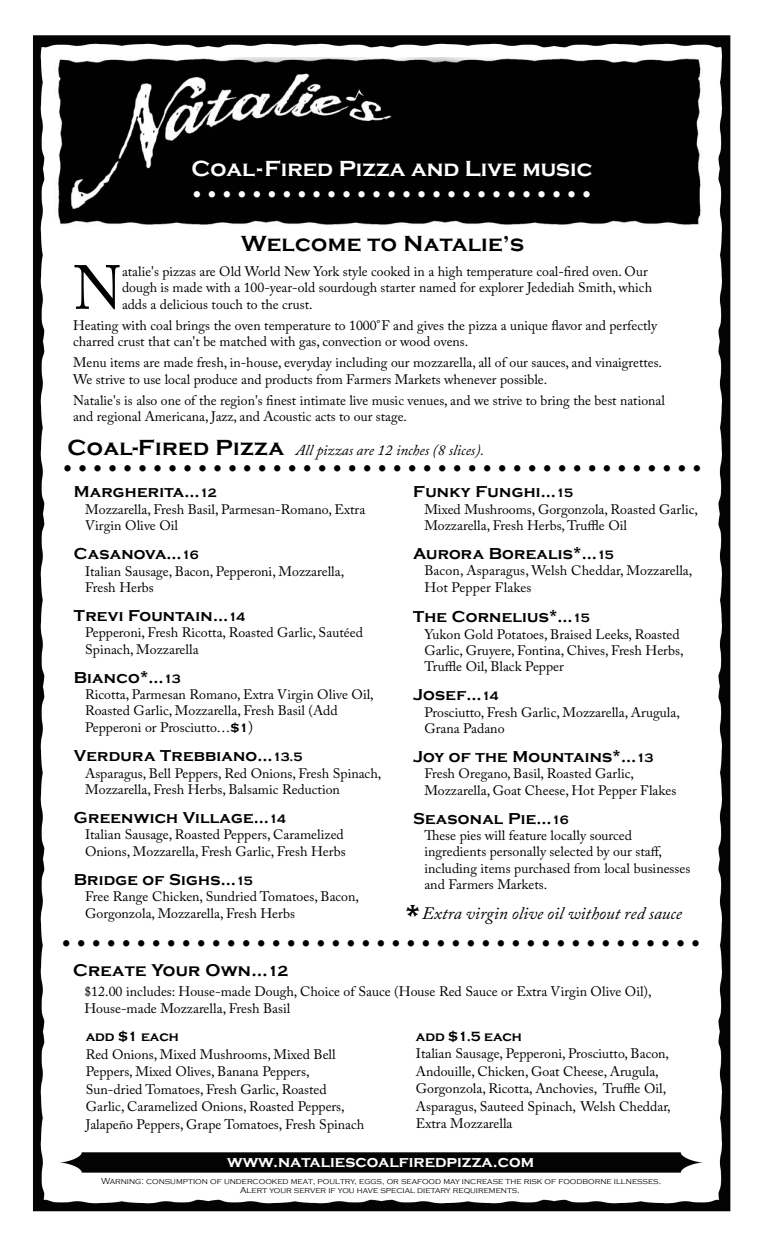
<style>
.page{position:relative;width:765px;height:1260px;background:#fff}
.page>*{position:absolute;margin:0;border:0;box-sizing:border-box;transform-origin:0 0}
.t1{font:61.62px "Adobe Caslon Pro";color:#000}
.t2{font:700 22.5px "Copperplate Gothic";letter-spacing:.015em;color:#000}
.t3{font:700 22.5px "Copperplate Gothic";color:#fff}
.t4{font:italic 17.5px "Adobe Caslon Pro";color:#000}
.t5{font:700 17.5px "Copperplate Gothic";letter-spacing:.015em;color:#000}
.t6{font:700 16.25px "Copperplate Gothic";letter-spacing:.015em;color:#000}
.t7{font:700 16.25px "Copperplate Gothic";color:#fff}
.t8{font:italic 15px "Adobe Caslon Pro";color:#000}
.t9{font:13.75px/16.2px "Adobe Caslon Pro";color:#000}
.t10{font:700 13.75px "Copperplate Gothic";color:#000}
.t11{font:300 8.75px/8.8px "Copperplate Gothic";color:#000;text-align:center}
.s1{font-size:12.5px}
.s2{font-family:"Copperplate Gothic";font-weight:700;font-size:12.5px}
.s3{font-size:15px}
.s4{font-family:"Copperplate Gothic";font-weight:700;font-style:normal;font-size:30px}
</style>
<div class="page">
<img style="left:33px;top:35px;width:697px;height:1176px">
<img style="left:55px;top:58px;width:656px;height:170px">
<img style="left:64px;top:69px;width:343px;height:149px">
<div style="left:49px;top:1152px;width:660px;height:39px;background:#fff"></div>
<img style="left:55px;top:1136px;width:659px;height:51px">
<h2 class="t3" style="left:192px;top:156px;width:402px">Coal-Fired Pizza and Live music</h2>
<h2 class="t3" style="left:189px;top:182px;width:406px">•••••••••••••••••••••••••••</h2>
<h2 class="t2" style="left:241px;top:231px;width:284px">Welcome to Natalie’s</h2>
<h1 class="t1" style="left:73px;top:265px;width:50px">N</h1>
<p class="t9" style="left:122px;top:264px;width:532px">atalie's pizzas are Old World New York style cooked in a high temperature coal-fired oven. Our dough is made with a 100-year-old sourdough starter named for explorer Jedediah Smith, which adds a delicious touch to the crust.</p>
<p class="t9" style="left:73px;top:318px;width:586px">Heating with coal brings the oven temperature to 1000°F and gives the pizza a unique flavor and perfectly charred crust that can't be matched with gas, convection or wood ovens.</p>
<p class="t9" style="left:73px;top:356px;width:590px">Menu items are made fresh, in-house, everyday including our mozzarella, all of our sauces, and vinaigrettes.<br>We strive to use local produce and products from Farmers Markets whenever possible.</p>
<p class="t9" style="left:73px;top:393px;width:593px">Natalie's is also one of the region's finest intimate live music venues, and we strive to bring the best national and regional Americana, Jazz, and Acoustic acts to our stage.</p>
<h2 class="t2" style="left:68px;top:435px;width:218px">Coal-Fired Pizza</h2>
<p class="t8" style="left:296px;top:445px;width:190px">All pizzas are 12 inches (8 slices).</p>
<h2 class="t2" style="left:60px;top:457px;width:646px">•••••••••••••••••••••••••••••••••••••••••••</h2>
<p class="t6" style="left:74px;top:483px;width:144px">Margherita…<span class="s1">12</span></p>
<p class="t9" style="left:85px;top:503px;width:282px">Mozzarella, Fresh Basil, Parmesan-Romano, Extra<br>Virgin Olive Oil</p>
<p class="t6" style="left:74px;top:545px;width:126px">Casanova…<span class="s1">16</span></p>
<p class="t9" style="left:85px;top:564px;width:261px">Italian Sausage, Bacon, Pepperoni, Mozzarella,<br>Fresh Herbs</p>
<p class="t6" style="left:74px;top:607px;width:173px">Trevi Fountain…<span class="s1">14</span></p>
<p class="t9" style="left:85px;top:626px;width:279px">Pepperoni, Fresh Ricotta, Roasted Garlic, Sautéed<br>Spinach, Mozzarella</p>
<p class="t6" style="left:74px;top:668px;width:108px">Bianco*…<span class="s1">13</span></p>
<p class="t9" style="left:85px;top:688px;width:290px">Ricotta, Parmesan Romano, Extra Virgin Olive Oil,<br>Roasted Garlic, Mozzarella, Fresh Basil (Add<br>Pepperoni or Prosciutto…<span class="s2">$1</span><span class="s3">)</span></p>
<p class="t6" style="left:74px;top:747px;width:230px">Verdura Trebbiano…<span class="s1">13.5</span></p>
<p class="t9" style="left:85px;top:767px;width:298px">Asparagus, Bell Peppers, Red Onions, Fresh Spinach,<br>Mozzarella, Fresh Herbs, Balsamic Reduction</p>
<p class="t6" style="left:74px;top:809px;width:213px">Greenwich Village…<span class="s1">14</span></p>
<p class="t9" style="left:85px;top:828px;width:262px">Italian Sausage, Roasted Peppers, Caramelized<br>Onions, Mozzarella, Fresh Garlic, Fresh Herbs</p>
<p class="t6" style="left:74px;top:871px;width:181px">Bridge of Sighs…<span class="s1">15</span></p>
<p class="t9" style="left:85px;top:890px;width:275px">Free Range Chicken, Sundried Tomatoes, Bacon,<br>Gorgonzola, Mozzarella, Fresh Herbs</p>
<p class="t6" style="left:413px;top:483px;width:161px">Funky Funghi…<span class="s1">15</span></p>
<p class="t9" style="left:424px;top:503px;width:275px">Mixed Mushrooms, Gorgonzola, Roasted Garlic,<br>Mozzarella, Fresh Herbs, Truffle Oil</p>
<p class="t6" style="left:413px;top:545px;width:202px">Aurora Borealis*…<span class="s1">15</span></p>
<p class="t9" style="left:424px;top:564px;width:270px">Bacon, Asparagus, Welsh Cheddar, Mozzarella,<br>Hot Pepper Flakes</p>
<p class="t6" style="left:413px;top:608px;width:178px">The Cornelius*…<span class="s1">15</span></p>
<p class="t9" style="left:424px;top:627px;width:261px">Yukon Gold Potatoes, Braised Leeks, Roasted<br>Garlic, Gruyere, Fontina, Chives, Fresh Herbs,<br>Truffle Oil, Black Pepper</p>
<p class="t6" style="left:413px;top:686px;width:87px">Josef…<span class="s1">14</span></p>
<p class="t9" style="left:424px;top:706px;width:257px">Prosciutto, Fresh Garlic, Mozzarella, Arugula,<br>Grana Padano</p>
<p class="t6" style="left:413px;top:748px;width:242px">Joy of the Mountains*…<span class="s1">13</span></p>
<p class="t9" style="left:424px;top:767px;width:253px">Fresh Oregano, Basil, Roasted Garlic,<br>Mozzarella, Goat Cheese, Hot Pepper Flakes</p>
<p class="t6" style="left:413px;top:810px;width:157px">Seasonal Pie…<span class="s1">16</span></p>
<p class="t9" style="left:424px;top:829px;width:268px">These pies will feature locally sourced ingredients personally selected by our staff, including items purchased from local businesses and Farmers Markets.</p>
<p class="t4" style="left:405px;top:908px;width:278px"><span class="s4">*</span>Extra virgin olive oil without red sauce</p>
<h2 class="t2" style="left:59px;top:932px;width:646px">•••••••••••••••••••••••••••••••••••••••••••</h2>
<p class="t5" style="left:73px;top:960px;width:217px">Create Your Own…<span class="s3">12</span></p>
<p class="t9" style="left:84px;top:984px;width:569px;line-height:17.5px">$12.00 includes: House-made Dough, Choice of Sauce (House Red Sauce or Extra Virgin Olive Oil),<br>House-made Mozzarella, Fresh Basil</p>
<p class="t10" style="left:416px;top:1029px;width:107px">add $1.5 each</p>
<p class="t9" style="left:416px;top:1047px;width:256px;line-height:17.5px">Italian Sausage, Pepperoni, Prosciutto, Bacon, Andouille, Chicken, Goat Cheese, Arugula, Gorgonzola, Ricotta, Anchovies, Truffle Oil, Asparagus, Sauteed Spinach, Welsh Cheddar, Extra Mozzarella</p>
<p class="t10" style="left:86px;top:1029px;width:95px">add $1 each</p>
<p class="t9" style="left:86px;top:1047px;width:280px;line-height:17.5px">Red Onions, Mixed Mushrooms, Mixed Bell Peppers, Mixed Olives, Banana Peppers, Sun-dried Tomatoes, Fresh Garlic, Roasted Garlic, Caramelized Onions, Roasted Peppers, Jalapeño Peppers, Grape Tomatoes, Fresh Spinach</p>
<p class="t7" style="left:227px;top:1152px;width:308px">www.nataliescoalfiredpizza.com</p>
<p class="t11" style="left:101px;top:1177px;width:562px">Warning: consumption of undercooked meat, poultry, eggs, or seafood may increase the risk of foodborne illnesses.<br>Alert your server if you have special dietary requirements.</p>
</div>
